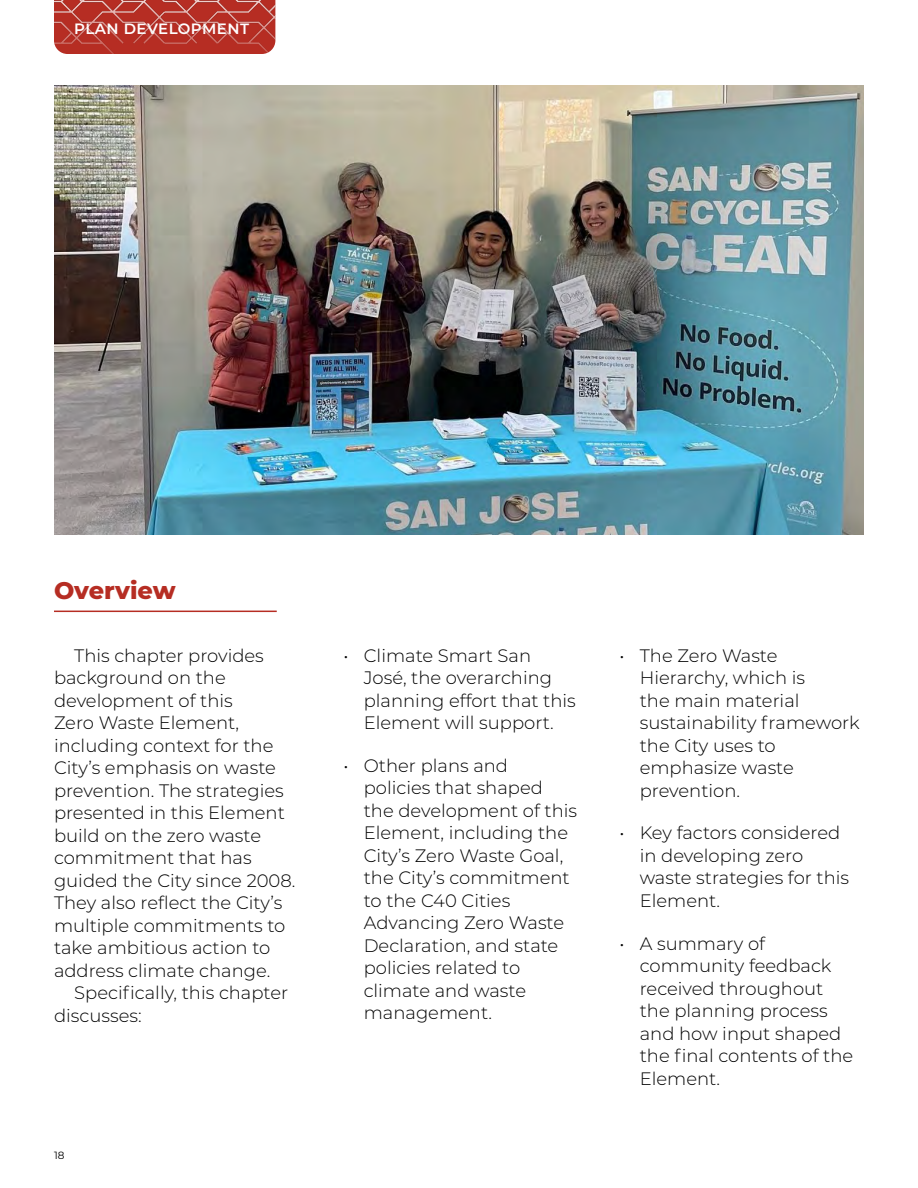
<style>
.page{position:relative;width:918px;height:1188px;background:#fff}
.page>*{position:absolute;margin:0;border:0;box-sizing:border-box;transform-origin:0 0}
.Heading_2{font:800 24px "Montserrat";color:#b62d23}
.Body{font:300 18px/22.5px "Montserrat";color:#000}
.t1{font:600 15px "Montserrat";letter-spacing:.03em;color:#fff}
.t2{font:10.5px "Montserrat";color:#000}
</style>
<div class="page">
<svg style="left:54px;top:0;width:221px;height:54px;background:#b93c32"></svg>
<hr style="left:54px;top:611px;width:223px;height:1px;background:#b62d23">
<img style="left:54px;top:86px;width:810px;height:449px">
<p class="t1" style="left:74px;top:18px;width:176px">PLAN DEVELOPMENT</p>
<p class="Heading_2" style="left:54px;top:572px;width:123px">Overview</p>
<p class="Body" style="left:54px;top:643px;width:243px;text-indent:20px">This chapter provides background on the development of this<br>Zero Waste Element, including context for the<br>City’s emphasis on waste prevention. The strategies presented in this Element build on the zero waste commitment that has guided the City since 2008.<br>They also reflect the City’s multiple commitments to take ambitious action to address climate change.</p>
<p class="Body" style="left:54px;top:981px;width:236px;text-indent:20px">Specifically, this chapter discusses:</p>
<p class="t2" style="left:54px;top:1148px;width:12px">18</p>
<p class="Body" style="left:364px;top:643px;width:214px;text-indent:-20px">• Climate Smart San<br>José, the overarching planning effort that this<br>Element will support.</p>
<p class="Body" style="left:364px;top:754px;width:215px;text-indent:-20px">• Other plans and policies that shaped the development of this<br>Element, including the<br>City’s Zero Waste Goal, the City’s commitment to the C40 Cities<br>Advancing Zero Waste<br>Declaration, and state policies related to climate and waste management.</p>
<p class="Body" style="left:640px;top:643px;width:221px;text-indent:-20px">• The Zero Waste<br>Hierarchy, which is<br>the main material sustainability framework the City uses to emphasize waste prevention.</p>
<p class="Body" style="left:640px;top:821px;width:211px;text-indent:-20px">• Key factors considered in developing zero waste strategies for this<br>Element.</p>
<p class="Body" style="left:640px;top:931px;width:215px;text-indent:-20px">• A summary of community feedback received throughout the planning process and how input shaped the final contents of the<br>Element.</p>
</div>
